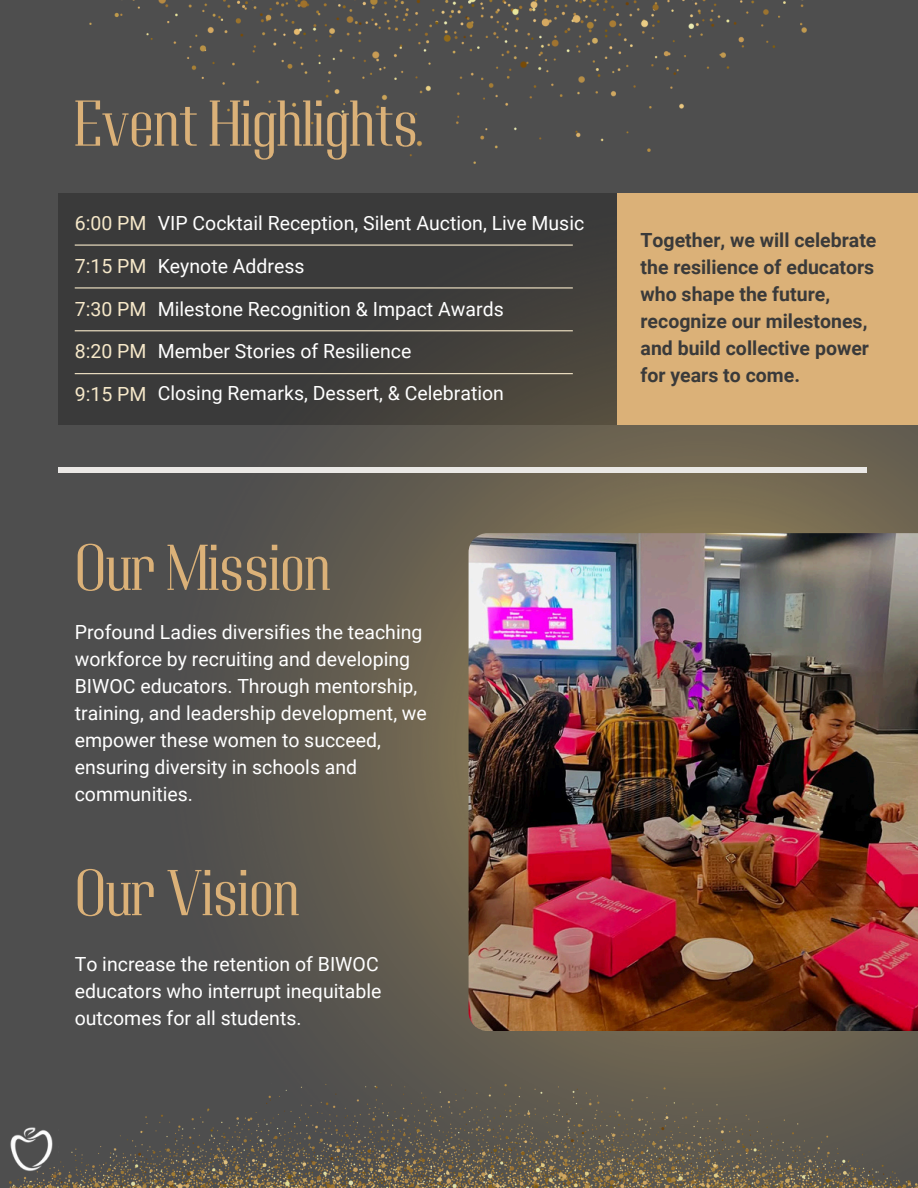
<style>
.page{position:relative;width:918px;height:1188px;background:#4e4e4e}
.page>*{position:absolute;margin:0;border:0;box-sizing:border-box;transform-origin:0 0}
.t1{font:64.65px "Adirek Serif 400";color:#dbb178}
.t2{font:19.5px/27px "Roboto";color:#fff}
.t3{font:700 19.5px/27px "Roboto";color:#3a3a3a}
.t4{font:19.5px "Roboto";color:#f6e8c9}
</style>
<div class="page">
<div style="left:59px;top:194px;width:559px;height:231px;background:#3a3a3a"></div>
<img style="left:150px;top:194px;width:768px;height:889px">
<div style="left:618px;top:194px;width:300px;height:231px;background:#dbb178"></div>
<img style="left:89px;top:0;width:718px;height:164px">
<img style="left:10px;top:1083px;width:908px;height:105px">
<img style="left:10px;top:1124px;width:48px;height:53px">
<div style="left:58px;top:467px;width:809px;height:5px;background:#eae8e5"></div>
<img style="left:469px;top:533px;width:449px;height:498px">
<hr style="left:75px;top:245px;width:498px;height:1px;background:#f6e8c9">
<hr style="left:75px;top:287px;width:498px;height:2px;background:#f6e8c9">
<hr style="left:75px;top:330px;width:498px;height:1px;background:#f6e8c9">
<hr style="left:75px;top:373px;width:498px;height:1px;background:#f6e8c9">
<h2 class="t1" style="left:75px;top:86px;width:345px">Event Highlights</h2>
<p class="t4" style="left:75px;top:212px;width:73px">6:00 PM</p>
<h2 class="t2" style="left:158px;top:210px;width:428px">VIP Cocktail Reception, Silent Auction, Live Music</h2>
<p class="t4" style="left:75px;top:255px;width:73px">7:15 PM</p>
<h2 class="t2" style="left:158px;top:253px;width:148px">Keynote Address</h2>
<p class="t4" style="left:75px;top:298px;width:73px">7:30 PM</p>
<h2 class="t2" style="left:158px;top:296px;width:348px">Milestone Recognition &amp; Impact Awards</h2>
<p class="t4" style="left:75px;top:340px;width:73px">8:20 PM</p>
<h2 class="t2" style="left:158px;top:337px;width:255px">Member Stories of Resilience</h2>
<p class="t4" style="left:75px;top:383px;width:73px">9:15 PM</p>
<p class="t2" style="left:158px;top:380px;width:348px">Closing Remarks, Dessert, &amp; Celebration</p>
<p class="t1" style="left:75px;top:530px;width:257px">Our Mission</p>
<p class="t2" style="left:75px;top:619px;width:354px">Profound Ladies diversifies the teaching workforce by recruiting and developing BIWOC educators. Through mentorship, training, and leadership development, we empower these women to succeed, ensuring diversity in schools and communities.</p>
<p class="t1" style="left:75px;top:855px;width:226px">Our Vision</p>
<p class="t2" style="left:75px;top:951px;width:308px">To increase the retention of BIWOC educators who interrupt inequitable outcomes for all students.</p>
<h1 class="t3" style="left:641px;top:226px;width:237px">Together, we will celebrate the resilience of educators who shape the future, recognize our milestones, and build collective power for years to come.</h1>
</div>
